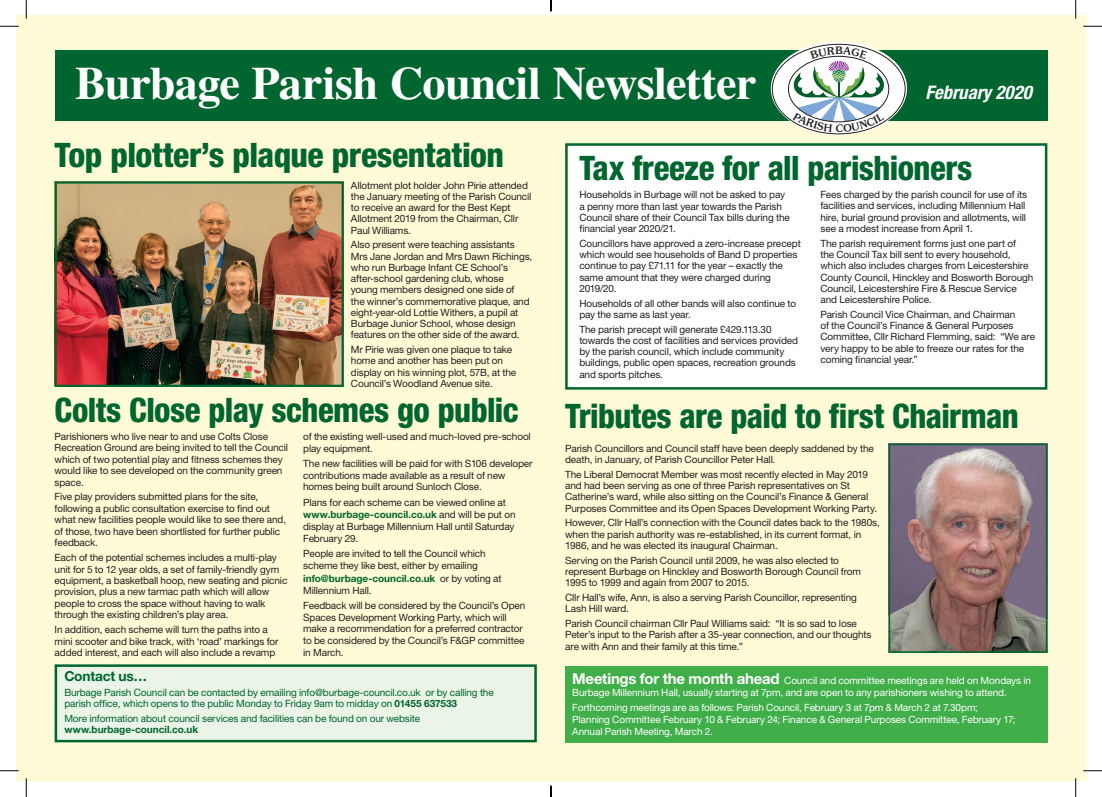
<style>
.page{position:relative;width:1102px;height:797px;background:#fff}
.page>*{position:absolute;margin:0;border:0;box-sizing:border-box;transform-origin:0 0}
.t1{font:700 46.25px "Times LT Std";letter-spacing:-.015em;color:#fff}
.t2{font:800 condensed 33.75px "Helvetica Neue LT Std";letter-spacing:-.015em;color:#00652e}
.t3{font:italic 700 condensed 18.75px "Helvetica Neue LT Std";color:#fff}
.t4{font:700 13.75px "Helvetica Neue LT Std";letter-spacing:-.015em;color:#00652e}
.t5{font:10px/11.2px "Helvetica Neue LT Std";letter-spacing:-.01em;color:#231f20}
.t6{font:10px/11.9px "Helvetica Neue LT Std";letter-spacing:-.01em;color:#fff}
.t7{font:10px/11.2px "Helvetica Neue LT Std";letter-spacing:-.01em;color:#00652e}
.t8{font:700 10px "Helvetica Neue LT Std";letter-spacing:-.005em;color:#00652e}
.s1{font-weight:700;color:#00652e}
.s2{font-weight:700}
.s3{font-weight:700;font-size:15px}
</style>
<div class="page">
<div style="left:16px;top:16px;width:1070px;height:765px;background:#fffbd6"></div>
<div style="left:55px;top:50px;width:992px;height:71px;background:#00652e"></div>
<div style="left:565px;top:666px;width:482px;height:76px;background:#40ae49"></div>
<div style="left:565px;top:143px;width:482px;height:246px;background:#fff;border:2px solid #00652e"></div>
<div style="left:55px;top:664px;width:481px;height:78px;background:#eaf4e7;border:2px solid #00652e"></div>
<img style="left:891px;top:446px;width:153px;height:204px">
<div style="left:888px;top:443px;width:159px;height:210px;border:2px solid #00652e"></div>
<img style="left:58px;top:184px;width:283px;height:200px">
<div style="left:55px;top:181px;width:289px;height:206px;border:2px solid #00652e"></div>
<svg style="left:0;top:25px;width:19px;height:2px"></svg>
<svg style="left:1083px;top:25px;width:18px;height:2px"></svg>
<svg style="left:0;top:770px;width:19px;height:1px"></svg>
<svg style="left:1083px;top:770px;width:18px;height:1px"></svg>
<svg style="left:25px;top:0;width:2px;height:19px"></svg>
<svg style="left:25px;top:778px;width:2px;height:19px"></svg>
<svg style="left:1074px;top:0;width:2px;height:19px"></svg>
<svg style="left:1075px;top:778px;width:1px;height:19px"></svg>
<svg style="left:550px;top:785px;width:1px;height:12px"></svg>
<svg style="left:771px;top:44px;width:134px;height:90px"></svg>
<h1 class="t1" style="left:75px;top:56px;width:682px">Burbage Parish Council Newsletter</h1>
<h3 class="t3" style="left:925px;top:81px;width:108px">February 2020</h3>
<h2 class="t2" style="left:55px;top:134px;width:451px">Top plotter’s plaque presentation</h2>
<p class="t5" style="left:351px;top:179px;width:182px">Allotment plot holder John Pirie attended the January meeting of the Parish Council to receive an award for the Best Kept Allotment 2019 from the Chairman, Cllr Paul Williams.</p>
<p class="t5" style="left:351px;top:239px;width:183px">Also present were teaching assistants Mrs Jane Jordan and Mrs Dawn Richings, who run Burbage Infant CE School’s after-school gardening club, whose young members designed one side of<br>the winner’s commemorative plaque, and eight-year-old Lottie Withers, a pupil at Burbage Junior School, whose design features on the other side of the award.</p>
<p class="t5" style="left:351px;top:344px;width:167px">Mr Pirie was given one plaque to take home and another has been put on display on his winning plot, 57B, at the Council’s Woodland Avenue site.</p>
<h2 class="t2" style="left:55px;top:389px;width:465px">Colts Close play schemes go public</h2>
<p class="t5" style="left:55px;top:430px;width:235px">Parishioners who live near to and use Colts Close Recreation Ground are being invited to tell the Council which of two potential play and fitness schemes they would like to see developed on the community green space.</p>
<p class="t5" style="left:55px;top:491px;width:233px">Five play providers submitted plans for the site, following a public consultation exercise to find out what new facilities people would like to see there and, of those, two have been shortlisted for further public feedback.</p>
<p class="t5" style="left:55px;top:551px;width:234px">Each of the potential schemes includes a multi-play unit for 5 to 12 year olds, a set of family-friendly gym equipment, a basketball hoop, new seating and picnic provision, plus a new tarmac path which will allow people to cross the space without having to walk through the existing children’s play area.</p>
<p class="t5" style="left:55px;top:623px;width:225px">In addition, each scheme will turn the paths into a mini scooter and bike track, with ‘road’ markings for added interest, and each will also include a revamp</p>
<p class="t5" style="left:303px;top:430px;width:229px;line-height:11.8px">of the existing well-used and much-loved pre-school play equipment.</p>
<p class="t5" style="left:303px;top:457px;width:231px;line-height:11.8px">The new facilities will be paid for with S106 developer contributions made available as a result of new homes being built around Sunloch Close.</p>
<p class="t5" style="left:303px;top:496px;width:214px;line-height:12.1px">Plans for each scheme can be viewed online at <span class="s1">www.burbage-council.co.uk</span> and will be put on display at Burbage Millennium Hall until Saturday February 29.</p>
<p class="t5" style="left:303px;top:547px;width:200px;line-height:12.1px">People are invited to tell the Council which scheme they like best, either by emailing <span class="s1">info@burbage-council.co.uk</span> or by voting at Millennium Hall.</p>
<p class="t5" style="left:303px;top:599px;width:224px;line-height:11.8px">Feedback will be considered by the Council’s Open Spaces Development Working Party, which will make a recommendation for a preferred contractor to be considered by the Council’s F&amp;GP committee in March.</p>
<h3 class="t4" style="left:64px;top:668px;width:84px">Contact us…</h3>
<p class="t7" style="left:64px;top:686px;width:431px">Burbage Parish Council can be contacted by emailing info@burbage-council.co.uk or by calling the parish office, which opens to the public Monday to Friday 9am to midday on <span class="s2">01455 637533</span></p>
<p class="t7" style="left:64px;top:712px;width:357px">More information about council services and facilities can be found on our website</p>
<p class="t8" style="left:64px;top:723px;width:135px">www.burbage-council.co.uk</p>
<h2 class="t2" style="left:579px;top:147px;width:394px">Tax freeze for all parishioners</h2>
<p class="t5" style="left:579px;top:189px;width:212px">Households in Burbage will not be asked to pay a penny more than last year towards the Parish Council share of their Council Tax bills during the financial year 2020/21.</p>
<p class="t5" style="left:579px;top:237px;width:223px">Councillors have approved a zero-increase precept which would see households of Band D properties continue to pay £71.11 for the year – exactly the same amount that they were charged during 2019/20.</p>
<p class="t5" style="left:579px;top:297px;width:218px">Households of all other bands will also continue to pay the same as last year.</p>
<p class="t5" style="left:579px;top:323px;width:220px">The parish precept will generate £429.113.30 towards the cost of facilities and services provided by the parish council, which include community buildings, public open spaces, recreation grounds and sports pitches.</p>
<p class="t5" style="left:820px;top:189px;width:208px">Fees charged by the parish council for use of its facilities and services, including Millennium Hall hire, burial ground provision and allotments, will see a modest increase from April 1.</p>
<p class="t5" style="left:820px;top:237px;width:214px">The parish requirement forms just one part of<br>the Council Tax bill sent to every household, which also includes charges from Leicestershire County Council, Hinckley and Bosworth Borough Council, Leicestershire Fire &amp; Rescue Service and Leicestershire Police.</p>
<p class="t5" style="left:820px;top:308px;width:216px">Parish Council Vice Chairman, and Chairman<br>of the Council’s Finance &amp; General Purposes Committee, Cllr Richard Flemming, said: “We are very happy to be able to freeze our rates for the coming financial year.”</p>
<h2 class="t2" style="left:565px;top:395px;width:455px">Tributes are paid to first Chairman</h2>
<p class="t5" style="left:565px;top:442px;width:310px">Parish Councillors and Council staff have been deeply saddened by the death, in January, of Parish Councillor Peter Hall.</p>
<p class="t5" style="left:565px;top:468px;width:313px">The Liberal Democrat Member was most recently elected in May 2019 and had been serving as one of three Parish representatives on St Catherine’s ward, while also sitting on the Council’s Finance &amp; General Purposes Committee and its Open Spaces Development Working Party.</p>
<p class="t5" style="left:565px;top:517px;width:316px">However, Cllr Hall’s connection with the Council dates back to the 1980s, when the parish authority was re-established, in its current format, in<br>1986, and he was elected its inaugural Chairman.</p>
<p class="t5" style="left:565px;top:554px;width:297px">Serving on the Parish Council until 2009, he was also elected to represent Burbage on Hinckley and Bosworth Borough Council from<br>1995 to 1999 and again from 2007 to 2015.</p>
<p class="t5" style="left:565px;top:591px;width:293px">Cllr Hall’s wife, Ann, is also a serving Parish Councillor, representing<br>Lash Hill ward.</p>
<p class="t5" style="left:565px;top:617px;width:308px">Parish Council chairman Cllr Paul Williams said: “It is so sad to lose<br>Peter’s input to the Parish after a 35-year connection, and our thoughts are with Ann and their family at this time.”</p>
<p class="t6" style="left:572px;top:674px;width:460px"><span class="s3">Meetings for the month ahead</span> Council and committee meetings are held on Mondays in<br>Burbage Millennium Hall, usually starting at 7pm, and are open to any parishioners wishing to attend.</p>
<p class="t6" style="left:572px;top:701px;width:445px">Forthcoming meetings are as follows: Parish Council, February 3 at 7pm &amp; March 2 at 7.30pm;<br>Planning Committee February 10 &amp; February 24; Finance &amp; General Purposes Committee, February 17;<br>Annual Parish Meeting, March 2.</p>
</div>
